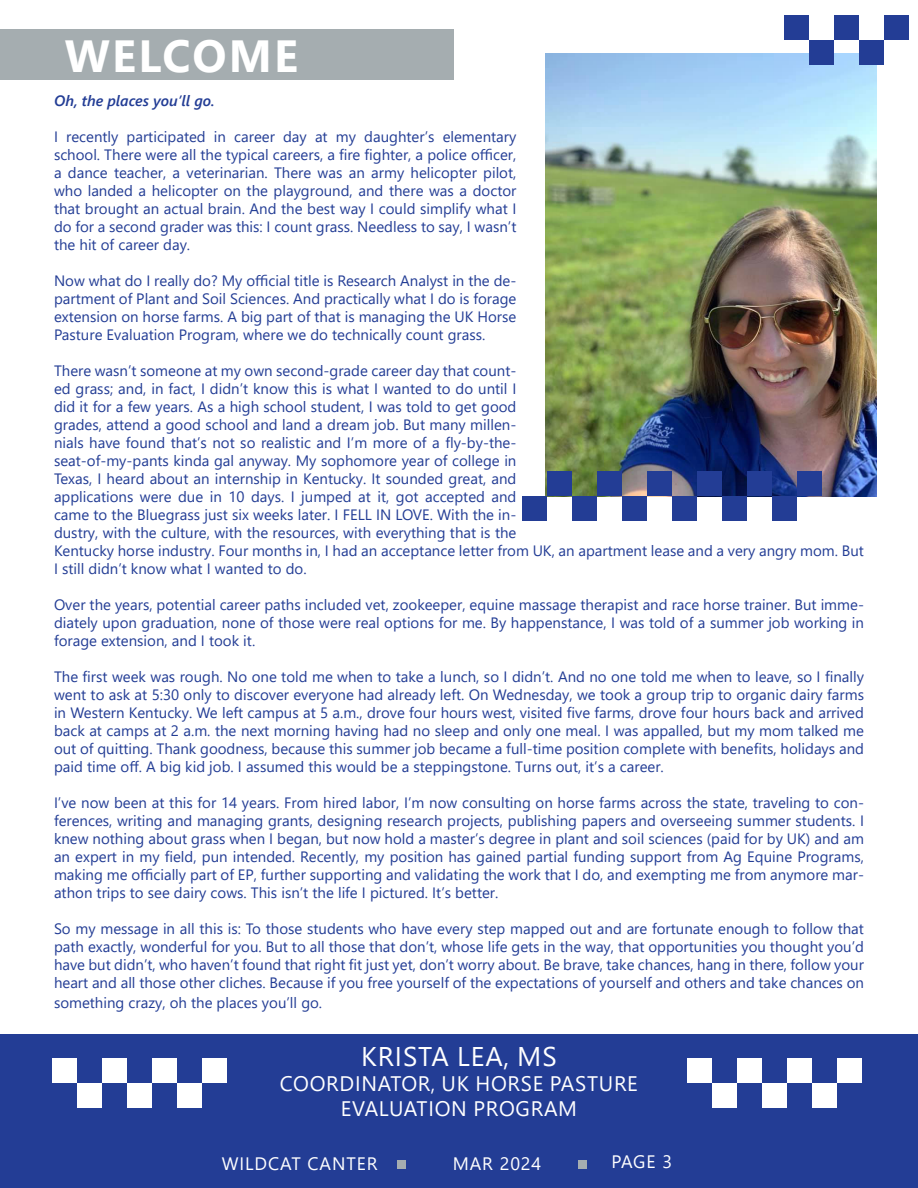
<style>
.page{position:relative;width:918px;height:1188px;background:#fff}
.page>*{position:absolute;margin:0;border:0;box-sizing:border-box;transform-origin:0 0}
.t1{font:700 45px "Segoe UI";letter-spacing:.05em;color:#fff}
.t2{font:27px "Segoe UI";letter-spacing:.035em;color:#fff}
.t3{font:21px "Segoe UI";letter-spacing:.035em;color:#fff}
.t4{font:18px "Segoe UI";letter-spacing:.05em;color:#fff}
.t5{font:15px/18px "Segoe UI";color:#233d95;text-align:justify}
.t6{font:italic 600 15px "Segoe UI";color:#233d95}
</style>
<div class="page">
<img style="left:545px;top:54px;width:332px;height:442px">
<div style="left:0;top:29px;width:454px;height:51px;background:#a5adb0"></div>
<div style="left:784px;top:15px;width:25px;height:25px;background:#233d95"></div>
<div style="left:809px;top:40px;width:25px;height:25px;background:#233d95"></div>
<div style="left:834px;top:15px;width:25px;height:25px;background:#233d95"></div>
<div style="left:859px;top:40px;width:25px;height:25px;background:#233d95"></div>
<div style="left:884px;top:15px;width:25px;height:25px;background:#233d95"></div>
<div style="left:522px;top:496px;width:25px;height:25px;background:#233d95"></div>
<div style="left:547px;top:471px;width:25px;height:25px;background:#233d95"></div>
<div style="left:572px;top:496px;width:25px;height:25px;background:#233d95"></div>
<div style="left:597px;top:471px;width:25px;height:25px;background:#233d95"></div>
<div style="left:622px;top:496px;width:25px;height:25px;background:#233d95"></div>
<div style="left:647px;top:471px;width:25px;height:25px;background:#233d95"></div>
<div style="left:672px;top:496px;width:25px;height:25px;background:#233d95"></div>
<div style="left:697px;top:471px;width:25px;height:25px;background:#233d95"></div>
<div style="left:722px;top:496px;width:25px;height:25px;background:#233d95"></div>
<div style="left:747px;top:471px;width:25px;height:25px;background:#233d95"></div>
<div style="left:772px;top:496px;width:25px;height:25px;background:#233d95"></div>
<div style="left:797px;top:471px;width:25px;height:25px;background:#233d95"></div>
<div style="left:0;top:1034px;width:918px;height:154px;background:#233d95"></div>
<div style="left:52px;top:1058px;width:25px;height:25px;background:#fff"></div>
<div style="left:77px;top:1083px;width:25px;height:25px;background:#fff"></div>
<div style="left:102px;top:1058px;width:25px;height:25px;background:#fff"></div>
<div style="left:127px;top:1083px;width:25px;height:25px;background:#fff"></div>
<div style="left:152px;top:1058px;width:25px;height:25px;background:#fff"></div>
<div style="left:177px;top:1083px;width:25px;height:25px;background:#fff"></div>
<div style="left:202px;top:1058px;width:25px;height:25px;background:#fff"></div>
<div style="left:687px;top:1058px;width:25px;height:25px;background:#fff"></div>
<div style="left:712px;top:1083px;width:25px;height:25px;background:#fff"></div>
<div style="left:737px;top:1058px;width:25px;height:25px;background:#fff"></div>
<div style="left:762px;top:1083px;width:25px;height:25px;background:#fff"></div>
<div style="left:787px;top:1058px;width:25px;height:25px;background:#fff"></div>
<div style="left:812px;top:1083px;width:25px;height:25px;background:#fff"></div>
<div style="left:837px;top:1058px;width:25px;height:25px;background:#fff"></div>
<div style="left:397px;top:1160px;width:9px;height:9px;background:#a5adb0"></div>
<div style="left:578px;top:1160px;width:9px;height:9px;background:#a5adb0"></div>
<p class="t1" style="left:65px;top:13px;width:235px">WELCOME</p>
<p class="t6" style="left:54px;top:87px;width:162px">Oh, the places you’ll go.</p>
<p class="t5" style="left:54px;top:126px;width:464px">I recently participated in career day at my daughter’s elementary school. There were all the typical careers, a fire fighter, a police officer, a dance teacher, a veterinarian. There was an army helicopter pilot, who landed a helicopter on the playground, and there was a doctor that brought an actual brain. And the best way I could simplify what I do for a second grader was this: I count grass. Needless to say, I wasn’t the hit of career day.</p>
<p class="t5" style="left:54px;top:270px;width:464px">Now what do I really do? My official title is Research Analyst in the de&shy;partment of Plant and Soil Sciences. And practically what I do is forage extension on horse farms. A big part of that is managing the UK Horse Pasture Evaluation Program, where we do technically count grass.</p>
<p class="t5" style="left:54px;top:360px;width:812px;text-align:left">There wasn’t someone at my own second-grade career day that count-<br>ed grass; and, in fact, I didn’t know this is what I wanted to do until I<br>did it for a few years. As a high school student, I was told to get good<br>grades, attend a good school and land a dream job. But many millen-<br>nials have found that’s not so realistic and I’m more of a fly-by-the-<br>seat-of-my-pants kinda gal anyway. My sophomore year of college in<br>Texas, I heard about an internship in Kentucky. It sounded great, and<br>applications were due in 10 days. I jumped at it, got accepted and<br>came to the Bluegrass just six weeks later. I FELL IN LOVE. With the in-<br>dustry, with the culture, with the resources, with everything that is the<br>Kentucky horse industry. Four months in, I had an acceptance letter from UK, an apartment lease and a very angry mom. But I still didn’t know what I wanted to do.</p>
<p class="t5" style="left:54px;top:594px;width:812px">Over the years, potential career paths included vet, zookeeper, equine massage therapist and race horse trainer. But imme&shy;diately upon graduation, none of those were real options for me. By happenstance, I was told of a summer job working in forage extension, and I took it.</p>
<p class="t5" style="left:54px;top:666px;width:812px">The first week was rough. No one told me when to take a lunch, so I didn’t. And no one told me when to leave, so I finally went to ask at 5:30 only to discover everyone had already left. On Wednesday, we took a group trip to organic dairy farms in Western Kentucky. We left campus at 5 a.m., drove four hours west, visited five farms, drove four hours back and arrived back at camps at 2 a.m. the next morning having had no sleep and only one meal. I was appalled, but my mom talked me out of quitting. Thank goodness, because this summer job became a full-time position complete with benefits, holidays and paid time off. A big kid job. I assumed this would be a steppingstone. Turns out, it’s a career.</p>
<p class="t5" style="left:54px;top:792px;width:812px">I’ve now been at this for 14 years. From hired labor, I’m now consulting on horse farms across the state, traveling to con&shy;ferences, writing and managing grants, designing research projects, publishing papers and overseeing summer students. I knew nothing about grass when I began, but now hold a master’s degree in plant and soil sciences (paid for by UK) and am an expert in my field, pun intended. Recently, my position has gained partial funding support from Ag Equine Programs, making me officially part of EP, further supporting and validating the work that I do, and exempting me from anymore mar&shy;athon trips to see dairy cows. This isn’t the life I pictured. It’s better.</p>
<p class="t5" style="left:54px;top:918px;width:812px">So my message in all this is: To those students who have every step mapped out and are fortunate enough to follow that path exactly, wonderful for you. But to all those that don’t, whose life gets in the way, that opportunities you thought you’d have but didn’t, who haven’t found that right fit just yet, don’t worry about. Be brave, take chances, hang in there, follow your heart and all those other cliches. Because if you free yourself of the expectations of yourself and others and take chances on</p>
<p class="t5" style="left:54px;top:992px;width:270px">something crazy, oh the places you’ll go.</p>
<p class="t2" style="left:361px;top:1031px;width:197px">KRISTA LEA, MS</p>
<p class="t3" style="left:280px;top:1064px;width:359px">COORDINATOR, UK HORSE PASTURE</p>
<p class="t3" style="left:341px;top:1089px;width:238px">EVALUATION PROGRAM</p>
<p class="t4" style="left:222px;top:1146px;width:157px">WILDCAT CANTER</p>
<p class="t4" style="left:453px;top:1146px;width:90px">MAR 2024</p>
<p class="t4" style="left:611px;top:1145px;width:62px">PAGE 3</p>
</div>
